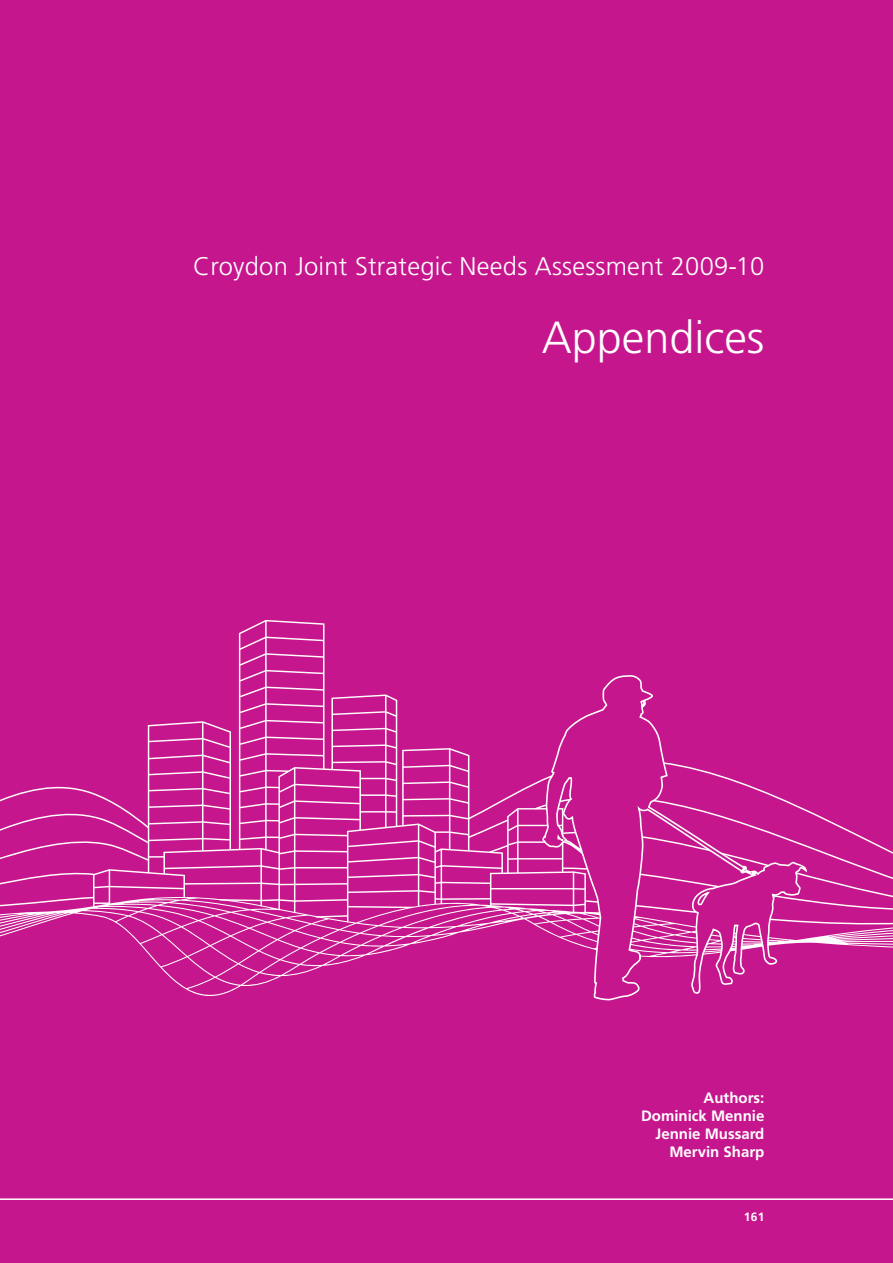
<style>
.page{position:relative;width:893px;height:1263px;background:#c6168d}
.page>*{position:absolute;margin:0;border:0;box-sizing:border-box;transform-origin:0 0}
.t1{font:300 45px "Frutiger";color:#fff}
.t2{font:300 25.5px "Frutiger";letter-spacing:.01em;color:#fff}
.t3{font:700 15px/18px "Frutiger";color:#fff;text-align:right}
.t4{font:700 12px "Frutiger";color:#fff}
</style>
<div class="page">
<hr style="left:0;top:1198px;width:893px;height:2px;background:#fff">
<svg style="left:0;top:786px;width:893px;height:111px"></svg>
<svg style="left:93px;top:620px;width:448px;height:277px"></svg>
<svg style="left:0;top:897px;width:893px;height:99px"></svg>
<svg style="left:541px;top:675px;width:267px;height:326px"></svg>
<h2 class="t2" style="left:193px;top:252px;width:573px">Croydon Joint Strategic Needs Assessment 2009-10</h2>
<h1 class="t1" style="left:542px;top:311px;width:224px">Appendices</h1>
<p class="t3" style="left:641px;top:1088px;width:125px">Authors:<br>Dominick Mennie<br>Jennie Mussard<br>Mervin Sharp</p>
<p class="t4" style="left:744px;top:1210px;width:22px">161</p>
</div>
